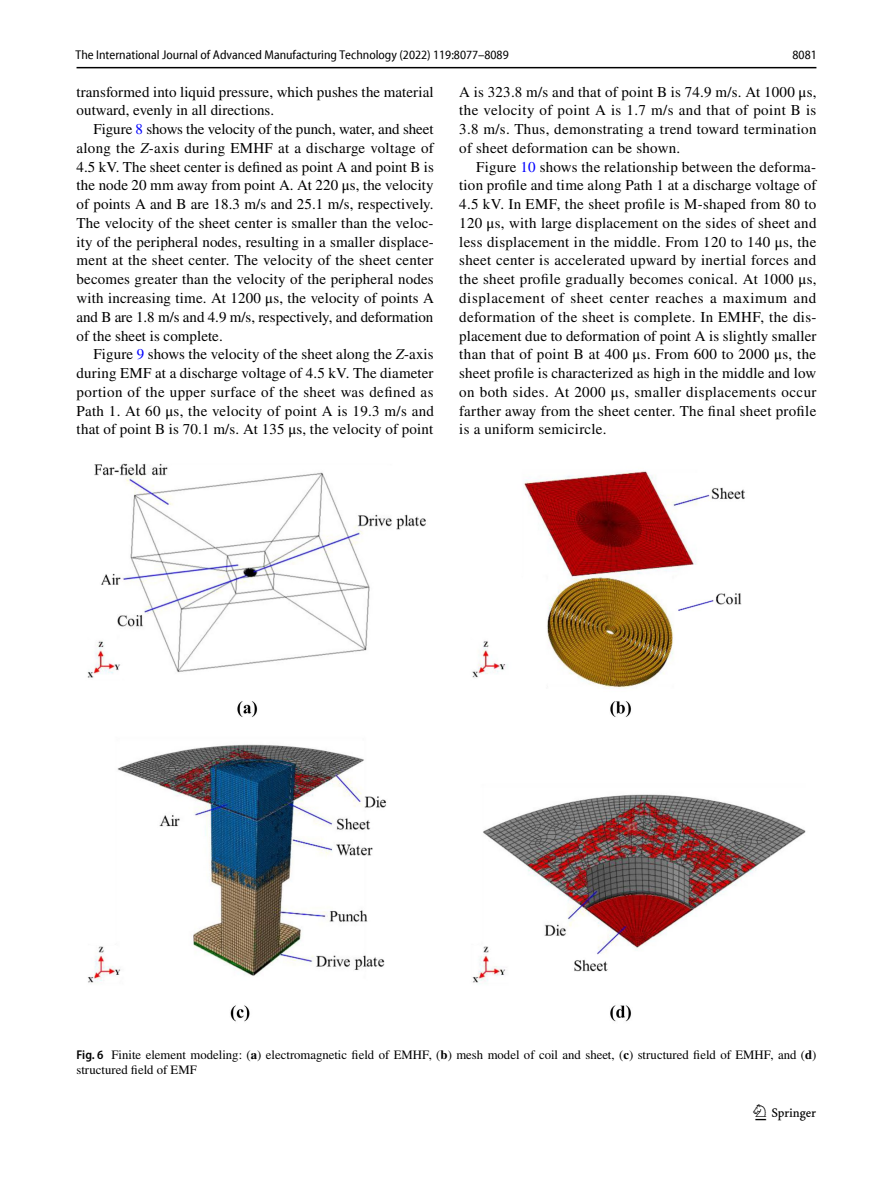
<style>
.page{position:relative;width:893px;height:1187px;background:#fff}
.page>*{position:absolute;margin:0;border:0;box-sizing:border-box;transform-origin:0 0}
.t1{font:22.5px "Springnew Regular 3";color:#000}
.t2{font:15px/18.8px "STIX";letter-spacing:.01em;color:#000;text-align:justify}
.t3{font:12.75px/15px "STIX";color:#000}
.t4{font:semi-condensed 12.75px "Myriad Pro Unic";color:#000}
.s1{color:#00f}
.s2{font-style:italic}
.s3{font-family:"Myriad Pro";font-weight:600;font-stretch:semi-condensed}
.s4{font-weight:700}
</style>
<div class="page">
<hr style="left:77px;top:67px;width:739px;height:1px;background:#000">
<img style="left:87px;top:463px;width:719px;height:559px">
<p class="t4" style="left:76px;top:50px;width:435px">The International Journal of Advanced Manufacturing Technology (2022) 119:8077–8089</p>
<p class="t4" style="left:792px;top:50px;width:26px">8081</p>
<p class="t2" style="left:77px;top:83px;width:359px">transformed into liquid pressure, which pushes the material outward, evenly in all directions.</p>
<p class="t2" style="left:77px;top:121px;width:359px;text-indent:17px">Figure <span class="s1">8</span> shows the velocity of the punch, water, and sheet along the <span class="s2">Z</span>-axis during EMHF at a discharge voltage of 4.5 kV. The sheet center is defined as point A and point B is the node 20 mm away from point A. At 220 μs, the velocity of points A and B are 18.3 m/s and 25.1 m/s, respectively.<br>The velocity of the sheet center is smaller than the veloc&shy;ity of the peripheral nodes, resulting in a smaller displace&shy;ment at the sheet center. The velocity of the sheet center becomes greater than the velocity of the peripheral nodes with increasing time. At 1200 μs, the velocity of points A and B are 1.8 m/s and 4.9 m/s, respectively, and deformation of the sheet is complete.</p>
<p class="t2" style="left:77px;top:346px;width:359px;text-indent:17px">Figure <span class="s1">9</span> shows the velocity of the sheet along the <span class="s2">Z</span>-axis during EMF at a discharge voltage of 4.5 kV. The diameter portion of the upper surface of the sheet was defined as Path 1. At 60 μs, the velocity of point A is 19.3 m/s and that of point B is 70.1 m/s. At 135 μs, the velocity of point</p>
<p class="t2" style="left:459px;top:83px;width:359px">A is 323.8 m/s and that of point B is 74.9 m/s. At 1000 μs, the velocity of point A is 1.7 m/s and that of point B is 3.8 m/s. Thus, demonstrating a trend toward termination of sheet deformation can be shown.</p>
<p class="t2" style="left:459px;top:158px;width:359px;text-indent:17px">Figure <span class="s1">10</span> shows the relationship between the deforma&shy;tion profile and time along Path 1 at a discharge voltage of 4.5 kV. In EMF, the sheet profile is M-shaped from 80 to 120 μs, with large displacement on the sides of sheet and less displacement in the middle. From 120 to 140 μs, the sheet center is accelerated upward by inertial forces and the sheet profile gradually becomes conical. At 1000 μs, displacement of sheet center reaches a maximum and deformation of the sheet is complete. In EMHF, the dis&shy;placement due to deformation of point A is slightly smaller than that of point B at 400 μs. From 600 to 2000 μs, the sheet profile is characterized as high in the middle and low on both sides. At 2000 μs, smaller displacements occur farther away from the sheet center. The final sheet profile is a uniform semicircle.</p>
<p class="t3" style="left:77px;top:1047px;width:741px"><span class="s3">Fig. 6</span> Finite element modeling: (<span class="s4">a</span>) electromagnetic field of EMHF, (<span class="s4">b</span>) mesh model of coil and sheet, (<span class="s4">c</span>) structured field of EMHF, and (<span class="s4">d</span>) structured field of EMF</p>
<h1 class="t1" style="left:755px;top:1104px;width:62px">1 3</h1>
</div>
